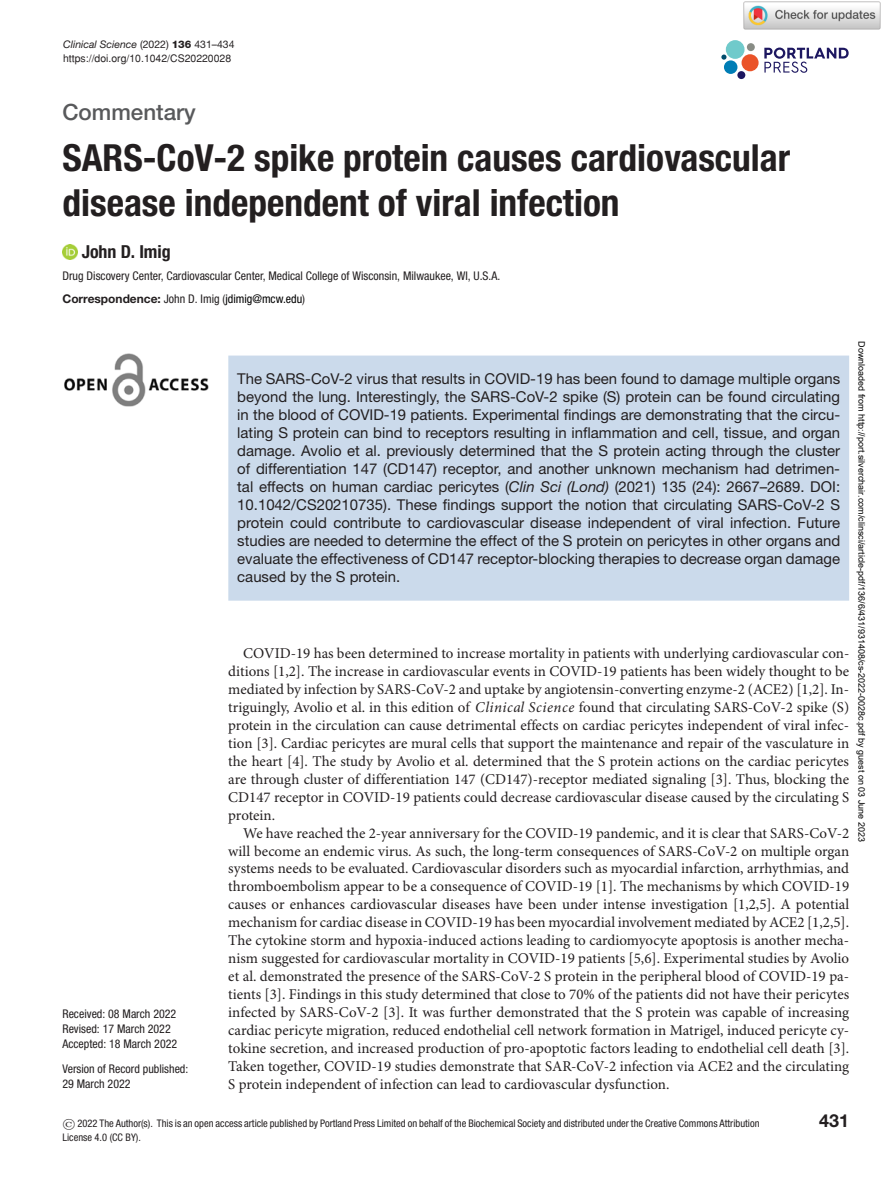
<style>
.page{position:relative;width:893px;height:1183px;background:#fff}
.page>*{position:absolute;margin:0;border:0;box-sizing:border-box;transform-origin:0 0}
.t1{font:700 condensed 37.35px/44.8px "Helvetica Neue LT Std";color:#231f20}
.t2{font:500 22.35px "Helvetica Neue LT Std";color:#58595b}
.t3{font:700 condensed 18px "Helvetica Neue LT Std";color:#231f20}
.t4{font:700 18px "Helvetica Neue LT Std";color:#231f20}
.t5{font:15px/18px "Minion Pro";color:#231f20;text-align:justify}
.t6{font:15px/18px "Helvetica Neue LT Std";color:#231f20;text-align:justify}
.t7{font:condensed 12px/15px "Helvetica Neue LT Std";color:#231f20}
.t8{font:condensed 10.5px/13.5px "Helvetica Neue LT Std";color:#231f20}
.t9{font:10.5px "Helvetica";color:#231f20}
.t10{font:italic 10.5px "Helvetica Neue LT Std";color:#231f20}
.t11{font:9px "Arial";color:#000}
.s1{font-style:normal}
.s2{font-weight:800;font-style:normal}
.s3{font-weight:700;font-stretch:normal}
.s4{color:#000}
.s5{font-style:italic}
.s6{font-family:"SFRM0700";font-stretch:normal}
</style>
<div class="page">
<svg style="left:764px;top:48px;width:85px;height:25px"></svg>
<div style="left:726px;top:40px;width:18px;height:19px;background:#70cacb;border-radius:50%"></div>
<div style="left:741px;top:54px;width:18px;height:17px;background:#ea5329;border-radius:50%"></div>
<div style="left:724px;top:60px;width:13px;height:14px;background:#007db5;border-radius:50%"></div>
<div style="left:737px;top:71px;width:8px;height:8px;background:#1d1760;border-radius:50%"></div>
<div style="left:747px;top:43px;width:8px;height:8px;background:#888c85;border-radius:50%"></div>
<svg style="left:721px;top:55px;width:5px;height:5px"></svg>
<img style="left:62px;top:244px;width:16px;height:15px">
<img style="left:64px;top:354px;width:145px;height:53px">
<div style="left:228px;top:355px;width:621px;height:245px;background:#cbdaeb"></div>
<img style="left:743px;top:1px;width:138px;height:29px">
<p class="t10" style="left:63px;top:40px;width:173px">Clinical Science <span class="s1">(2022)</span> <span class="s2">136</span> <span class="s1">431–434</span></p>
<p class="t9" style="left:63px;top:54px;width:170px">https://doi.org/10.1042/CS20220028</p>
<h2 class="t2" style="left:62px;top:104px;width:135px">Commentary</h2>
<h1 class="t1" style="left:62px;top:139px;width:729px">SARS-CoV-2 spike protein causes cardiovascular disease independent of viral infection</h1>
<p class="t3" style="left:82px;top:245px;width:91px">John D. Imig</p>
<p class="t7" style="left:62px;top:266px;width:439px;line-height:22.4px">Drug Discovery Center, Cardiovascular Center, Medical College of Wisconsin, Milwaukee, WI, U.S.A.<br><span class="s3">Correspondence:</span> John D. Imig (<span class="s4">jdimig@mcw.edu</span>)</p>
<p class="t11" style="left:865px;top:341px;width:502px;rotate:90deg">Downloaded from http://port.silverchair.com/clinsci/article-pdf/136/6/431/931408/cs-2022-0028c.pdf by guest on 03 June 2023</p>
<p class="t6" style="left:237px;top:371px;width:604px">The SARS-CoV-2 virus that results in COVID-19 has been found to damage multiple organs beyond the lung. Interestingly, the SARS-CoV-2 spike (S) protein can be found circulating in the blood of COVID-19 patients. Experimental findings are demonstrating that the circu&shy;lating S protein can bind to receptors resulting in inflammation and cell, tissue, and organ damage. Avolio et al. previously determined that the S protein acting through the cluster of differentiation 147 (CD147) receptor, and another unknown mechanism had detrimen&shy;tal effects on human cardiac pericytes (<span class="s5">Clin Sci (Lond)</span> (2021) 135 (24): 2667–2689. DOI:<br>10.1042/CS20210735). These findings support the notion that circulating SARS-CoV-2 S protein could contribute to cardiovascular disease independent of viral infection. Future studies are needed to determine the effect of the S protein on pericytes in other organs and evaluate the effectiveness of CD147 receptor-blocking therapies to decrease organ damage caused by the S protein.</p>
<p class="t5" style="left:228px;top:645px;width:623px;text-indent:15px">COVID-19 has been determined to increase mortality in patients with underlying cardiovascular con&shy;ditions [1,2]. The increase in cardiovascular events in COVID-19 patients has been widely thought to be mediated by infection by SARS-CoV-2 and uptake by angiotensin-converting enzyme-2 (ACE2) [1,2]. In&shy;triguingly, Avolio et al. in this edition of <span class="s5">Clinical Science</span> found that circulating SARS-CoV-2 spike (S) protein in the circulation can cause detrimental effects on cardiac pericytes independent of viral infec&shy;tion [3]. Cardiac pericytes are mural cells that support the maintenance and repair of the vasculature in the heart [4]. The study by Avolio et al. determined that the S protein actions on the cardiac pericytes are through cluster of differentiation 147 (CD147)-receptor mediated signaling [3]. Thus, blocking the CD147 receptor in COVID-19 patients could decrease cardiovascular disease caused by the circulating S protein.</p>
<p class="t5" style="left:228px;top:824px;width:622px;text-indent:15px">We have reached the 2-year anniversary for the COVID-19 pandemic, and it is clear that SARS-CoV-2 will become an endemic virus. As such, the long-term consequences of SARS-CoV-2 on multiple organ systems needs to be evaluated. Cardiovascular disorders such as myocardial infarction, arrhythmias, and thromboembolism appear to be a consequence of COVID-19 [1]. The mechanisms by which COVID-19 causes or enhances cardiovascular diseases have been under intense investigation [1,2,5]. A potential mechanism for cardiac disease in COVID-19 has been myocardial involvement mediated by ACE2 [1,2,5].<br>The cytokine storm and hypoxia-induced actions leading to cardiomyocyte apoptosis is another mecha&shy;nism suggested for cardiovascular mortality in COVID-19 patients [5,6]. Experimental studies by Avolio et al. demonstrated the presence of the SARS-CoV-2 S protein in the peripheral blood of COVID-19 pa&shy;tients [3]. Findings in this study determined that close to 70% of the patients did not have their pericytes infected by SARS-CoV-2 [3]. It was further demonstrated that the S protein was capable of increasing cardiac pericyte migration, reduced endothelial cell network formation in Matrigel, induced pericyte cy&shy;tokine secretion, and increased production of pro-apoptotic factors leading to endothelial cell death [3].<br>Taken together, COVID-19 studies demonstrate that SAR-CoV-2 infection via ACE2 and the circulating S protein independent of infection can lead to cardiovascular dysfunction.</p>
<p class="t8" style="left:62px;top:1117px;width:698px"><span class="s6">©</span> 2022 The Author(s). This is an open access article published by Portland Press Limited on behalf of the Biochemical Society and distributed under the Creative Commons Attribution<br>License 4.0 (CC BY).</p>
<p class="t4" style="left:819px;top:1113px;width:31px">431</p>
<p class="t7" style="left:62px;top:1006px;width:116px">Received: 08 March 2022<br>Revised: 17 March 2022<br>Accepted: 18 March 2022</p>
<p class="t7" style="left:62px;top:1062px;width:127px">Version of Record published:<br>29 March 2022</p>
</div>
